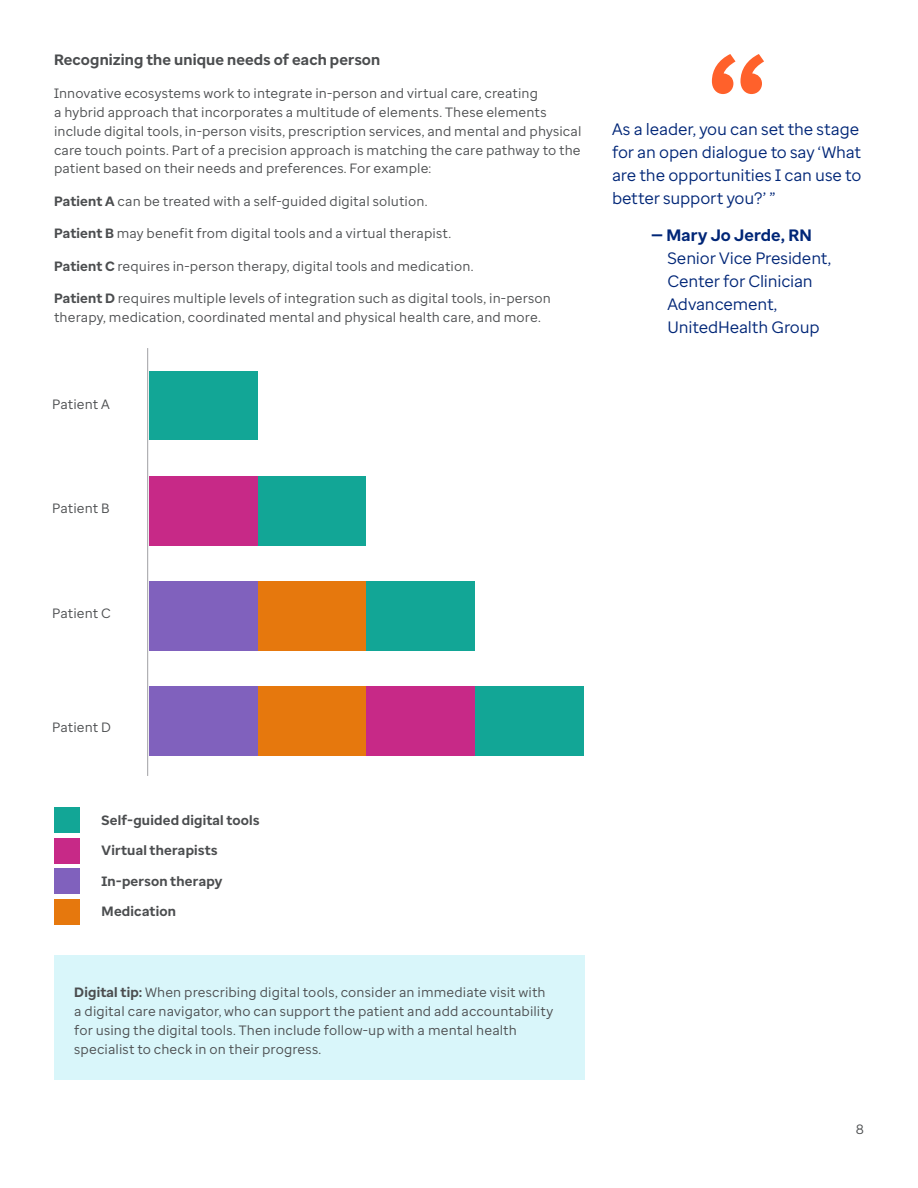
<style>
.page{position:relative;width:918px;height:1188px;background:#fff}
.page>*{position:absolute;margin:0;border:0;box-sizing:border-box;transform-origin:0 0}
.t1{font:16.5px/23.1px "Optum Sans";letter-spacing:-.01em;color:#002677}
.t2{font:700 16.5px "Optum Sans";letter-spacing:.01em;color:#002677}
.t3{font:700 15px "Optum Sans";letter-spacing:.01em;color:#4b4d4f}
.t4{font:13.5px/18.9px "Optum Sans";letter-spacing:.01em;color:#4b4d4f}
.t5{font:700 13.5px "Optum Sans";letter-spacing:.015em;color:#4b4d4f}
.s1{font-weight:700}
</style>
<div class="page">
<div style="left:54px;top:956px;width:531px;height:124px;background:#d9f6fa"></div>
<div style="left:149px;top:371px;width:109px;height:69px;background:#12a696"></div>
<div style="left:257px;top:476px;width:109px;height:69px;background:#12a696"></div>
<div style="left:149px;top:476px;width:109px;height:69px;background:#c72987"></div>
<div style="left:366px;top:581px;width:109px;height:69px;background:#12a696"></div>
<div style="left:257px;top:581px;width:109px;height:69px;background:#e6780d"></div>
<div style="left:149px;top:581px;width:109px;height:69px;background:#8061bd"></div>
<div style="left:475px;top:686px;width:109px;height:69px;background:#12a696"></div>
<div style="left:366px;top:686px;width:109px;height:69px;background:#c72987"></div>
<div style="left:257px;top:686px;width:109px;height:69px;background:#e6780d"></div>
<div style="left:149px;top:686px;width:109px;height:69px;background:#8061bd"></div>
<hr style="left:147px;top:348px;width:1px;height:428px;background:#a8a8ab">
<div style="left:54px;top:807px;width:25px;height:26px;background:#12a696"></div>
<div style="left:54px;top:838px;width:25px;height:25px;background:#c72987"></div>
<div style="left:54px;top:869px;width:25px;height:25px;background:#8061bd"></div>
<div style="left:54px;top:899px;width:25px;height:25px;background:#e6780d"></div>
<svg style="left:712px;top:54px;width:52px;height:40px"></svg>
<p class="t3" style="left:54px;top:50px;width:328px">Recognizing the unique needs of each person</p>
<p class="t4" style="left:54px;top:84px;width:529px">Innovative ecosystems work to integrate in-person and virtual care, creating<br>a hybrid approach that incorporates a multitude of elements. These elements include digital tools, in-person visits, prescription services, and mental and physical care touch points. Part of a precision approach is matching the care pathway to the patient based on their needs and preferences. For example:</p>
<p class="t4" style="left:54px;top:192px;width:375px"><span class="s1">Patient A</span> can be treated with a self-guided digital solution.</p>
<p class="t4" style="left:54px;top:224px;width:399px"><span class="s1">Patient B</span> may benefit from digital tools and a virtual therapist.</p>
<p class="t4" style="left:54px;top:256px;width:421px"><span class="s1">Patient C</span> requires in-person therapy, digital tools and medication.</p>
<p class="t4" style="left:54px;top:289px;width:499px"><span class="s1">Patient D</span> requires multiple levels of integration such as digital tools, in-person therapy, medication, coordinated mental and physical health care, and more.</p>
<p class="t4" style="left:52px;top:394px;width:59px">Patient A</p>
<p class="t1" style="left:612px;top:117px;width:251px">As a leader, you can set the stage for an open dialogue to say ‘What are the opportunities I can use to better support you?’ ”</p>
<p class="t2" style="left:651px;top:224px;width:162px">— Mary Jo Jerde, RN</p>
<p class="t1" style="left:668px;top:246px;width:165px">Senior Vice President,<br>Center for Clinician<br>Advancement,<br>UnitedHealth Group</p>
<p class="t4" style="left:52px;top:499px;width:59px">Patient B</p>
<p class="t4" style="left:52px;top:604px;width:60px">Patient C</p>
<p class="t4" style="left:52px;top:718px;width:60px">Patient D</p>
<p class="t5" style="left:102px;top:811px;width:159px">Self-guided digital tools</p>
<p class="t5" style="left:102px;top:842px;width:118px">Virtual therapists</p>
<p class="t5" style="left:102px;top:872px;width:122px">In-person therapy</p>
<p class="t5" style="left:102px;top:903px;width:76px">Medication</p>
<p class="t4" style="left:74px;top:983px;width:480px"><span class="s1">Digital tip:</span> When prescribing digital tools, consider an immediate visit with a digital care navigator, who can support the patient and add accountability for using the digital tools. Then include follow-up with a mental health specialist to check in on their progress.</p>
<p class="t4" style="left:856px;top:1120px;width:10px">8</p>
</div>
